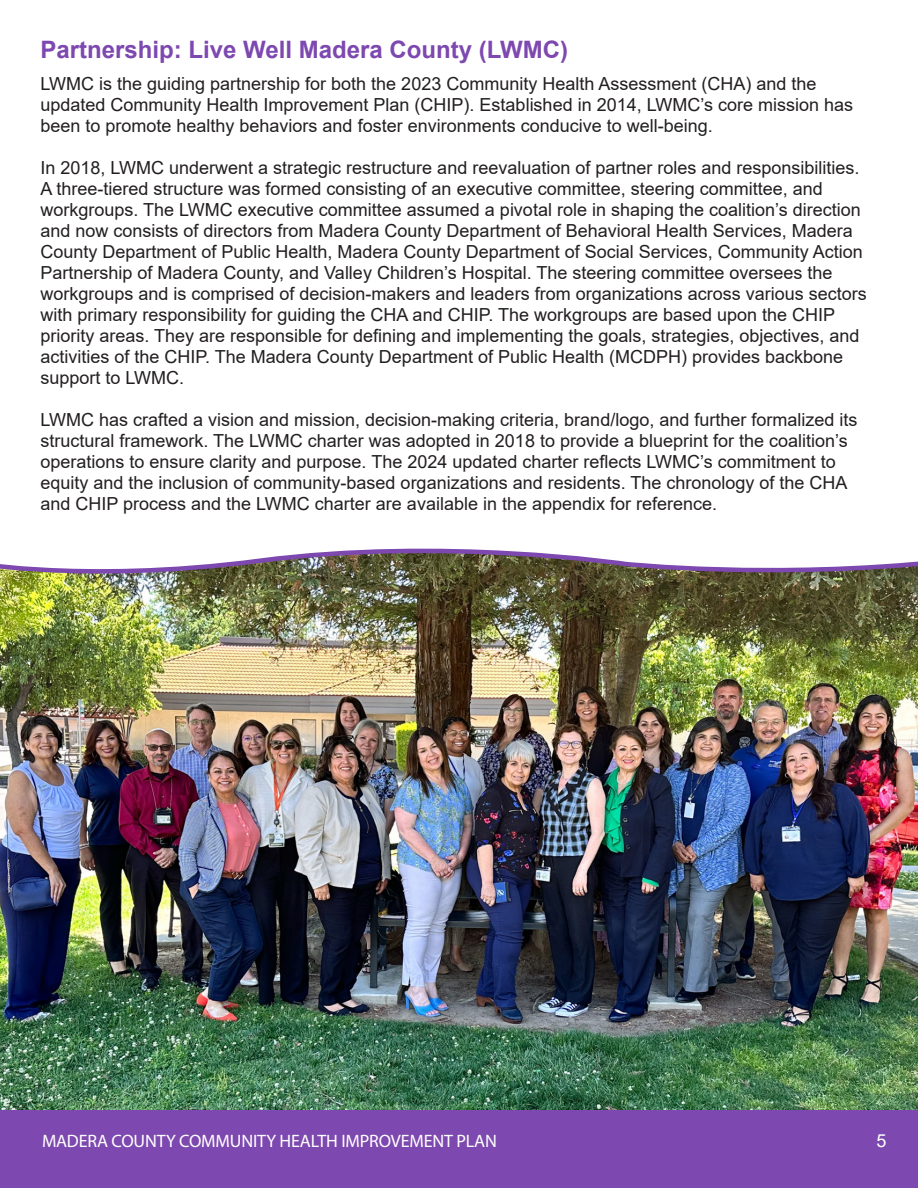
<style>
.page{position:relative;width:918px;height:1188px;background:#fff}
.page>*{position:absolute;margin:0;border:0;box-sizing:border-box;transform-origin:0 0}
.t1{font:700 24px "Arial";color:#7d48af}
.t2{font:18px/21px "Arial";color:#231f20}
.t3{font:18px "Myriad Pro";letter-spacing:-.01em;color:#fff}
.t4{font:18px "Arial";color:#fff}
</style>
<div class="page">
<img style="left:0;top:548px;width:918px;height:562px">
<div style="left:0;top:1110px;width:918px;height:78px;background:#7d48af"></div>
<p class="t1" style="left:40px;top:33px;width:529px">Partnership: Live Well Madera County (LWMC)</p>
<p class="t2" style="left:40px;top:74px;width:814px">LWMC is the guiding partnership for both the 2023 Community Health Assessment (CHA) and the updated Community Health Improvement Plan (CHIP). Established in 2014, LWMC’s core mission has been to promote healthy behaviors and foster environments conducive to well-being.</p>
<p class="t2" style="left:40px;top:158px;width:828px">In 2018, LWMC underwent a strategic restructure and reevaluation of partner roles and responsibilities.<br>A three-tiered structure was formed consisting of an executive committee, steering committee, and workgroups. The LWMC executive committee assumed a pivotal role in shaping the coalition’s direction and now consists of directors from Madera County Department of Behavioral Health Services, Madera County Department of Public Health, Madera County Department of Social Services, Community Action Partnership of Madera County, and Valley Children’s Hospital. The steering committee oversees the workgroups and is comprised of decision-makers and leaders from organizations across various sectors with primary responsibility for guiding the CHA and CHIP. The workgroups are based upon the CHIP priority areas. They are responsible for defining and implementing the goals, strategies, objectives, and activities of the CHIP. The Madera County Department of Public Health (MCDPH) provides backbone support to LWMC.</p>
<p class="t2" style="left:40px;top:410px;width:818px">LWMC has crafted a vision and mission, decision-making criteria, brand/logo, and further formalized its structural framework. The LWMC charter was adopted in 2018 to provide a blueprint for the coalition’s operations to ensure clarity and purpose. The 2024 updated charter reflects LWMC’s commitment to equity and the inclusion of community-based organizations and residents. The chronology of the CHA and CHIP process and the LWMC charter are available in the appendix for reference.</p>
<p class="t3" style="left:42px;top:1130px;width:456px">MADERA COUNTY COMMUNITY HEALTH IMPROVEMENT PLAN</p>
<p class="t4" style="left:876px;top:1128px;width:12px">5</p>
</div>
